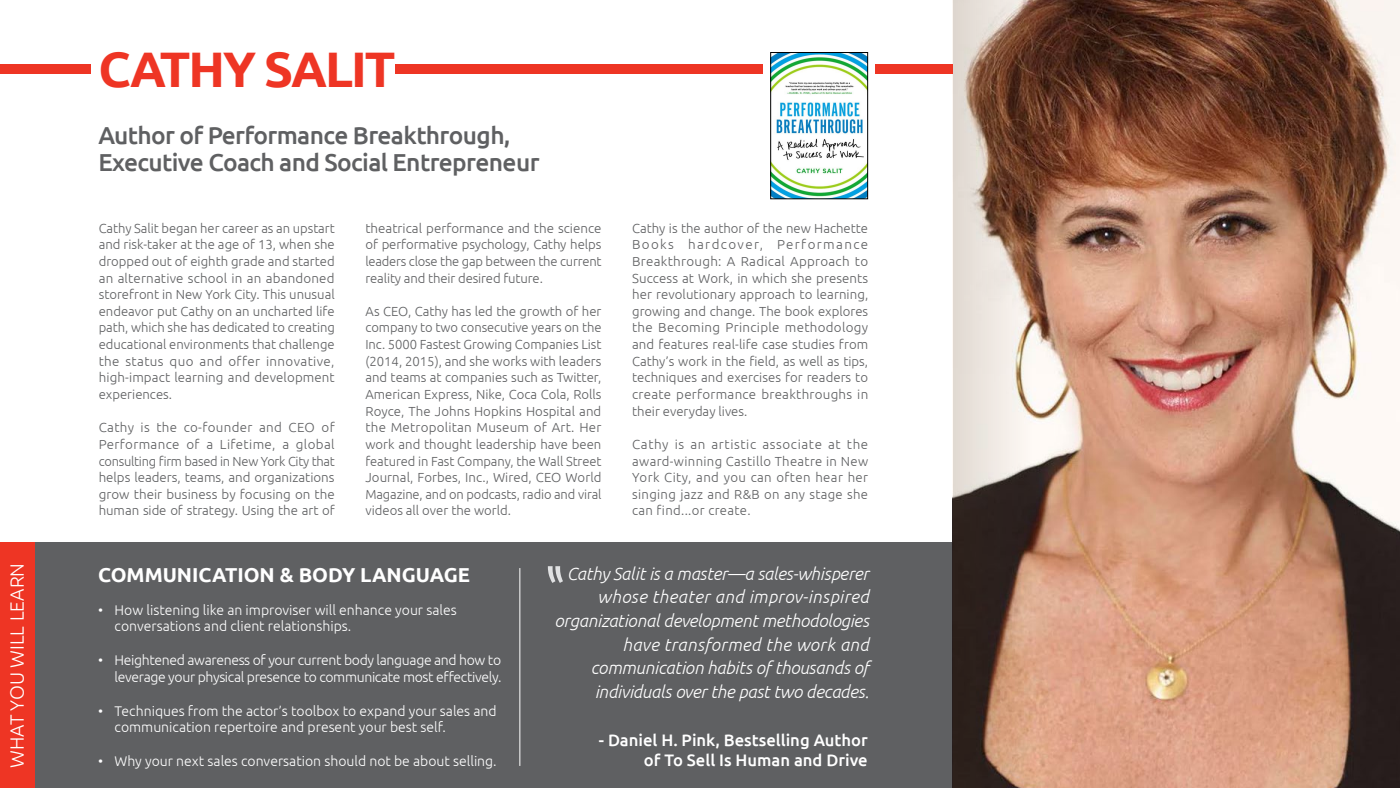
<style>
.page{position:relative;width:1400px;height:788px;background:#fff}
.page>*{position:absolute;margin:0;border:0;box-sizing:border-box;transform-origin:0 0}
.t1{font:700 49.88px "Ubuntu";letter-spacing:-.04em;color:#ee3524}
.t2{font:500 24.5px/27.1px "Ubuntu";letter-spacing:-.025em;color:#5f6062}
.t3{font:700 20.12px "Ubuntu";color:#fff}
.t4{font:300 19.25px "Ubuntu";color:#fff}
.t5{font:italic 300 17.5px/23.6px "Ubuntu";letter-spacing:-.01em;color:#fff;text-align:right}
.t6{font:500 16.62px/19.9px "Ubuntu";color:#fff;text-align:right}
.t7{font:300 14px/16.8px "Ubuntu";color:#fff}
.t8{font:300 14px/16.8px "Ubuntu";letter-spacing:-.025em;color:#fff}
.t9{font:300 13.12px/16.6px "Ubuntu";color:#5f6062;text-align:justify}
</style>
<div class="page">
<div style="left:0;top:542px;width:953px;height:246px;background:#5f6062"></div>
<hr style="left:520px;top:568px;width:1px;height:197px;background:#fff">
<div style="left:0;top:542px;width:35px;height:246px;background:#ee3524"></div>
<svg style="left:548px;top:566px;width:15px;height:17px"></svg>
<img style="left:1041px;top:0;width:359px;height:788px">
<div style="left:395px;top:64px;width:368px;height:10px;background:#ee3524"></div>
<div style="left:0;top:64px;width:91px;height:10px;background:#ee3524"></div>
<div style="left:876px;top:64px;width:77px;height:10px;background:#ee3524"></div>
<img style="left:773px;top:54px;width:93px;height:143px">
<div style="left:771px;top:52px;width:97px;height:147px;border:1px solid #000"></div>
<svg style="left:953px;top:0;width:88px;height:788px;background:#9d8578"></svg>
<h3 class="t4" style="left:5px;top:767px;width:206px;rotate:-90deg">WHAT YOU WILL LEARN</h3>
<h1 class="t1" style="left:98px;top:39px;width:299px">CATHY SALIT</h1>
<h2 class="t2" style="left:98px;top:121px;width:443px">Author of Performance Breakthrough,<br>Executive Coach and Social Entrepreneur</h2>
<p class="t9" style="left:99px;top:219px;width:238px">Cathy Salit began her career as an upstart and risk-taker at the age of 13, when she dropped out of eighth grade and started an alternative school in an abandoned storefront in New York City. This unusual endeavor put Cathy on an uncharted life path, which she has dedicated to creating educational environments that challenge the status quo and offer innovative, high-impact learning and development experiences.</p>
<p class="t9" style="left:99px;top:419px;width:238px">Cathy is the co-founder and CEO of Performance of a Lifetime, a global consulting firm based in New York City that helps leaders, teams, and organizations grow their business by focusing on the human side of strategy. Using the art of</p>
<p class="t9" style="left:365px;top:219px;width:238px">theatrical performance and the science of performative psychology, Cathy helps leaders close the gap between the current reality and their desired future.</p>
<p class="t9" style="left:365px;top:302px;width:238px">As CEO, Cathy has led the growth of her company to two consecutive years on the Inc. 5000 Fastest Growing Companies List (2014, 2015), and she works with leaders and teams at companies such as Twitter, American Express, Nike, Coca Cola, Rolls Royce, The Johns Hopkins Hospital and the Metropolitan Museum of Art. Her work and thought leadership have been featured in Fast Company, the Wall Street Journal, Forbes, Inc., Wired, CEO World Magazine, and on podcasts, radio and viral videos all over the world.</p>
<p class="t9" style="left:632px;top:219px;width:238px">Cathy is the author of the new Hachette Books hardcover, Performance Breakthrough: A Radical Approach to Success at Work, in which she presents her revolutionary approach to learning, growing and change. The book explores the Becoming Principle methodology and features real-life case studies from Cathy’s work in the field, as well as tips, techniques and exercises for readers to create performance breakthroughs in their everyday lives.</p>
<p class="t9" style="left:632px;top:435px;width:238px">Cathy is an artistic associate at the award-winning Castillo Theatre in New York City, and you can often hear her singing jazz and R&amp;B on any stage she can find...or create.</p>
<h3 class="t3" style="left:98px;top:562px;width:373px">COMMUNICATION &amp; BODY LANGUAGE</h3>
<p class="t7" style="left:98px;top:601px;width:7px">•</p>
<p class="t7" style="left:98px;top:651px;width:7px">•</p>
<p class="t7" style="left:98px;top:701px;width:7px">•</p>
<p class="t7" style="left:98px;top:752px;width:7px">•</p>
<p class="t7" style="left:115px;top:601px;width:344px">How listening like an improviser will enhance your sales conversations and client relationships.</p>
<p class="t8" style="left:115px;top:651px;width:389px">Heightened awareness of your current body language and how to leverage your physical presence to communicate most effectively.</p>
<p class="t7" style="left:115px;top:701px;width:384px">Techniques from the actor’s toolbox to expand your sales and communication repertoire and present your best self.</p>
<p class="t7" style="left:115px;top:752px;width:384px">Why your next sales conversation should not be about selling.</p>
<h3 class="t5" style="left:555px;top:561px;width:316px">Cathy Salit is a master—a sales-whisperer whose theater and improv-inspired organizational development methodologies have transformed the work and communication habits of thousands of individuals over the past two decades.</h3>
<p class="t6" style="left:599px;top:729px;width:270px">- Daniel H. Pink, Bestselling Author of To Sell Is Human and Drive</p>
</div>
